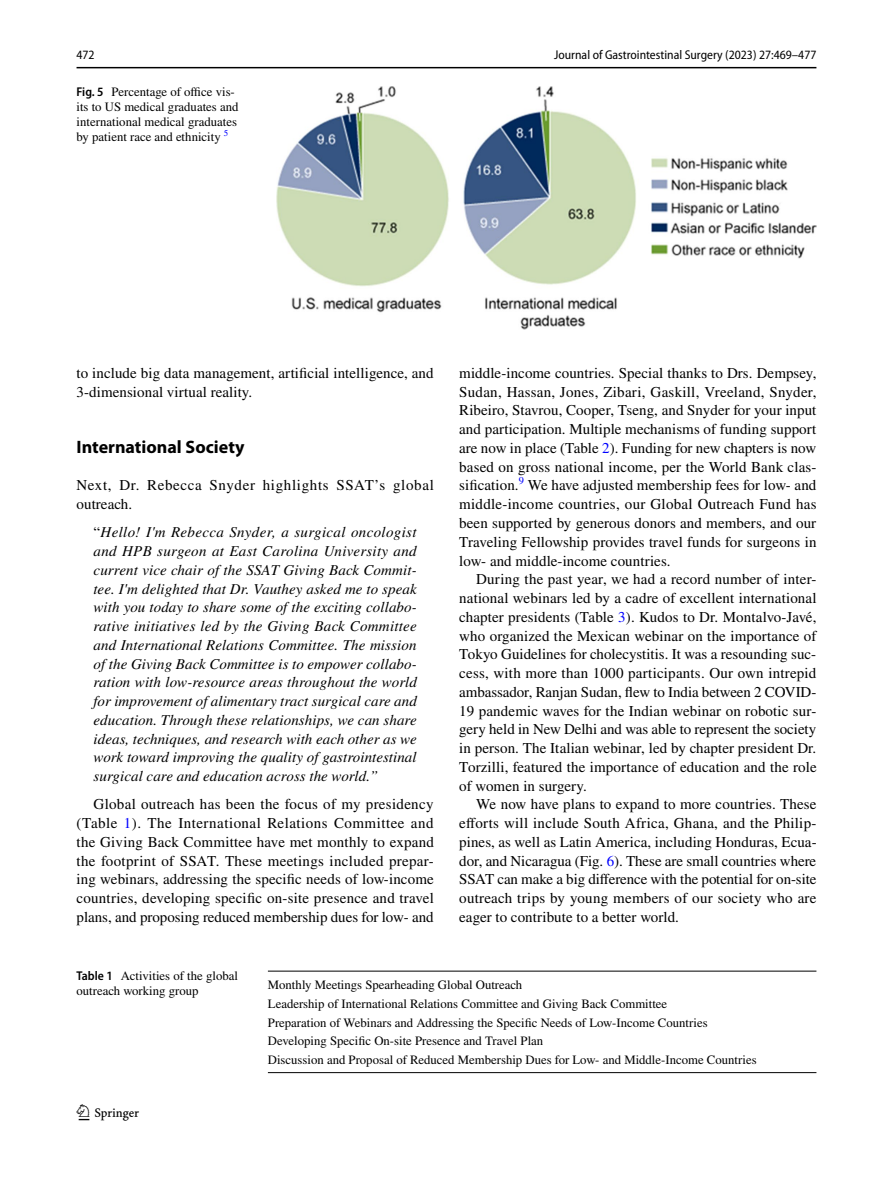
<style>
.page{position:relative;width:893px;height:1187px;background:#fff}
.page>*{position:absolute;margin:0;border:0;box-sizing:border-box;transform-origin:0 0}
.t1{font:22.5px "Springnew Regular 2";color:#000}
.t2{font:700 18px "Myriad Pro";color:#000}
.t3{font:15px/18.8px "STIX";letter-spacing:.005em;color:#000;text-align:justify}
.t4{font:italic 15px/18.8px "STIX";letter-spacing:.005em;color:#000;text-align:justify}
.t5{font:15px/18.8px "STIX";letter-spacing:.045em;color:#000}
.t6{font:12.75px/15px "STIX";color:#000}
.t7{font:semi-condensed 12.75px "Myriad Pro";color:#000}
.s1{font-family:"Myriad Pro";font-weight:600;font-stretch:semi-condensed}
.s2{font-style:normal}
.s3{color:#00f}
</style>
<div class="page">
<hr style="left:77px;top:67px;width:739px;height:1px;background:#000">
<img style="left:276px;top:87px;width:540px;height:242px">
<hr style="left:268px;top:970px;width:548px;height:1px;background:#000">
<hr style="left:268px;top:1072px;width:548px;height:1px;background:#000">
<p class="t7" style="left:77px;top:48px;width:20px">472</p>
<p class="t7" style="left:554px;top:48px;width:264px">Journal of Gastrointestinal Surgery (2023) 27:469–477</p>
<p class="t6" style="left:77px;top:85px;width:163px"><span class="s1">Fig. 5</span> Percentage of office vis‑ its to US medical graduates and international medical graduates by patient race and ethnicity <sup>5</sup></p>
<p class="t3" style="left:77px;top:364px;width:359px">to include big data management, artificial intelligence, and<br>3-dimensional virtual reality.</p>
<p class="t2" style="left:77px;top:435px;width:169px">International Society</p>
<p class="t5" style="left:77px;top:477px;width:359px">Next, Dr. Rebecca Snyder highlights SSAT’s global outreach.</p>
<p class="t4" style="left:94px;top:522px;width:325px"><span class="s2">“</span>Hello! I'm Rebecca Snyder, a surgical oncologist and HPB surgeon at East Carolina University and current vice chair of the SSAT Giving Back Commit&shy;tee. I'm delighted that Dr. Vauthey asked me to speak with you today to share some of the exciting collabo&shy;rative initiatives led by the Giving Back Committee and International Relations Committee. The mission of the Giving Back Committee is to empower collabo&shy;ration with low-resource areas throughout the world for improvement of alimentary tract surgical care and education. Through these relationships, we can share ideas, techniques, and research with each other as we work toward improving the quality of gastrointestinal surgical care and education across the world.”</p>
<p class="t3" style="left:77px;top:796px;width:359px;text-indent:17px">Global outreach has been the focus of my presidency (Table <span class="s3">1</span>). The International Relations Committee and the Giving Back Committee have met monthly to expand the footprint of SSAT. These meetings included prepar‑ ing webinars, addressing the specific needs of low-income countries, developing specific on-site presence and travel plans, and proposing reduced membership dues for low- and</p>
<p class="t3" style="left:459px;top:364px;width:359px">middle-income countries. Special thanks to Drs. Dempsey, Sudan, Hassan, Jones, Zibari, Gaskill, Vreeland, Snyder, Ribeiro, Stavrou, Cooper, Tseng, and Snyder for your input and participation. Multiple mechanisms of funding support are now in place (Table <span class="s3">2</span>). Funding for new chapters is now based on gross national income, per the World Bank clas‑ sification.<sup>9</sup> We have adjusted membership fees for low- and middle-income countries, our Global Outreach Fund has been supported by generous donors and members, and our Traveling Fellowship provides travel funds for surgeons in low- and middle-income countries.</p>
<p class="t3" style="left:459px;top:571px;width:359px;text-indent:17px">During the past year, we had a record number of inter‑ national webinars led by a cadre of excellent international chapter presidents (Table <span class="s3">3</span>). Kudos to Dr. Montalvo-Javé, who organized the Mexican webinar on the importance of Tokyo Guidelines for cholecystitis. It was a resounding suc‑ cess, with more than 1000 participants. Our own intrepid ambassador, Ranjan Sudan, flew to India between 2 COVID-19 pandemic waves for the Indian webinar on robotic sur‑ gery held in New Delhi and was able to represent the society in person. The Italian webinar, led by chapter president Dr.<br>Torzilli, featured the importance of education and the role of women in surgery.</p>
<p class="t3" style="left:459px;top:796px;width:359px;text-indent:17px">We now have plans to expand to more countries. These efforts will include South Africa, Ghana, and the Philip‑ pines, as well as Latin America, including Honduras, Ecua‑ dor, and Nicaragua (Fig. <span class="s3">6</span>). These are small countries where SSAT can make a big difference with the potential for on-site outreach trips by young members of our society who are eager to contribute to a better world.</p>
<p class="t6" style="left:77px;top:969px;width:163px"><span class="s1">Table 1</span> Activities of the global outreach working group</p>
<p class="t6" style="left:268px;top:976px;width:490px;line-height:18.8px">Monthly Meetings Spearheading Global Outreach<br>Leadership of International Relations Committee and Giving Back Committee<br>Preparation of Webinars and Addressing the Specific Needs of Low-Income Countries Developing Specific On-site Presence and Travel Plan<br>Discussion and Proposal of Reduced Membership Dues for Low- and Middle-Income Countries</p>
<h1 class="t1" style="left:79px;top:1104px;width:62px">1 3</h1>
</div>
